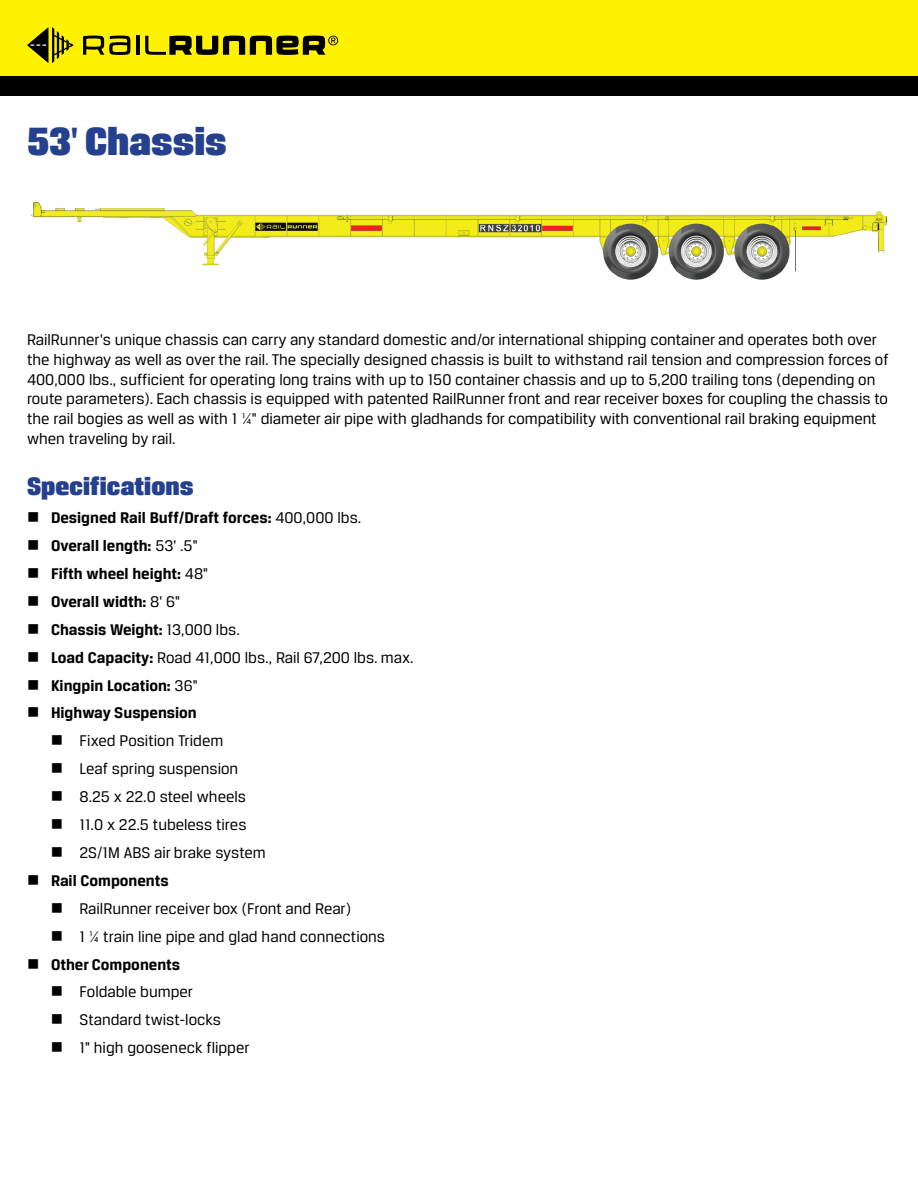
<style>
.page{position:relative;width:918px;height:1188px;background:#fff}
.page>*{position:absolute;margin:0;border:0;box-sizing:border-box;transform-origin:0 0}
.t1{font:42px "Breuer Headline";color:#25408f}
.t2{font:27px "Breuer Headline";color:#25408f}
.t3{font:16.5px/19.8px "Breuer Text";color:#000}
.t4{font:700 16.5px "Breuer Text";color:#000}
.s1{font-weight:400}
.s2{font-weight:700}
</style>
<div class="page">
<div style="left:0;top:0;width:918px;height:79px;background:#fff200"></div>
<div style="left:0;top:77px;width:918px;height:19px;background:#000"></div>
<svg style="left:27px;top:27px;width:47px;height:36px"></svg>
<svg style="left:83px;top:36px;width:47px;height:19px"></svg>
<hr style="left:136px;top:36px;width:3px;height:19px;background:#000">
<svg style="left:145px;top:36px;width:193px;height:19px"></svg>
<img style="left:30px;top:202px;width:858px;height:78px">
<h1 class="t1" style="left:27px;top:117px;width:201px">53' Chassis</h1>
<p class="t3" style="left:27px;top:329px;width:863px">RailRunner's unique chassis can carry any standard domestic and/or international shipping container and operates both over the highway as well as over the rail. The specially designed chassis is built to withstand rail tension and compression forces of 400,000 lbs., sufficient for operating long trains with up to 150 container chassis and up to 5,200 trailing tons (depending on route parameters). Each chassis is equipped with patented RailRunner front and rear receiver boxes for coupling the chassis to the rail bogies as well as with 1 ¼" diameter air pipe with gladhands for compatibility with conventional rail braking equipment when traveling by rail.</p>
<h2 class="t2" style="left:27px;top:471px;width:168px">Specifications</h2>
<p class="t4" style="left:27px;top:508px;width:336px">■ Designed Rail Buff/Draft forces: <span class="s1">400,000 lbs.</span></p>
<p class="t4" style="left:27px;top:536px;width:172px">■ Overall length: <span class="s1">53' .5"</span></p>
<p class="t4" style="left:27px;top:564px;width:183px">■ Fifth wheel height: <span class="s1">48"</span></p>
<p class="t4" style="left:27px;top:592px;width:155px">■ Overall width: <span class="s1">8' 6"</span></p>
<p class="t4" style="left:27px;top:620px;width:214px">■ Chassis Weight: <span class="s1">13,000 lbs.</span></p>
<p class="t3" style="left:27px;top:647px;width:388px">■ <span class="s2">Load Capacity:</span> Road 41,000 lbs., Rail 67,200 lbs. max.</p>
<p class="t4" style="left:27px;top:676px;width:172px">■ Kingpin Location: <span class="s1">36"</span></p>
<p class="t4" style="left:27px;top:704px;width:171px">■ Highway Suspension</p>
<p class="t3" style="left:51px;top:731px;width:174px">■ Fixed Position Tridem</p>
<p class="t3" style="left:51px;top:759px;width:189px">■ Leaf spring suspension</p>
<p class="t3" style="left:51px;top:787px;width:197px">■ 8.25 x 22.0 steel wheels</p>
<p class="t3" style="left:51px;top:814px;width:197px">■ 11.0 x 22.5 tubeless tires</p>
<p class="t3" style="left:51px;top:842px;width:216px">■ 2S/1M ABS air brake system</p>
<p class="t4" style="left:27px;top:871px;width:143px">■ Rail Components</p>
<p class="t3" style="left:51px;top:898px;width:302px">■ RailRunner receiver box (Front and Rear)</p>
<p class="t3" style="left:51px;top:926px;width:336px">■ 1 ¼ train line pipe and glad hand connections</p>
<p class="t4" style="left:27px;top:955px;width:154px">■ Other Components</p>
<p class="t3" style="left:51px;top:982px;width:144px">■ Foldable bumper</p>
<p class="t3" style="left:51px;top:1010px;width:172px">■ Standard twist-locks</p>
<p class="t3" style="left:51px;top:1038px;width:200px">■ 1" high gooseneck flipper</p>
</div>
